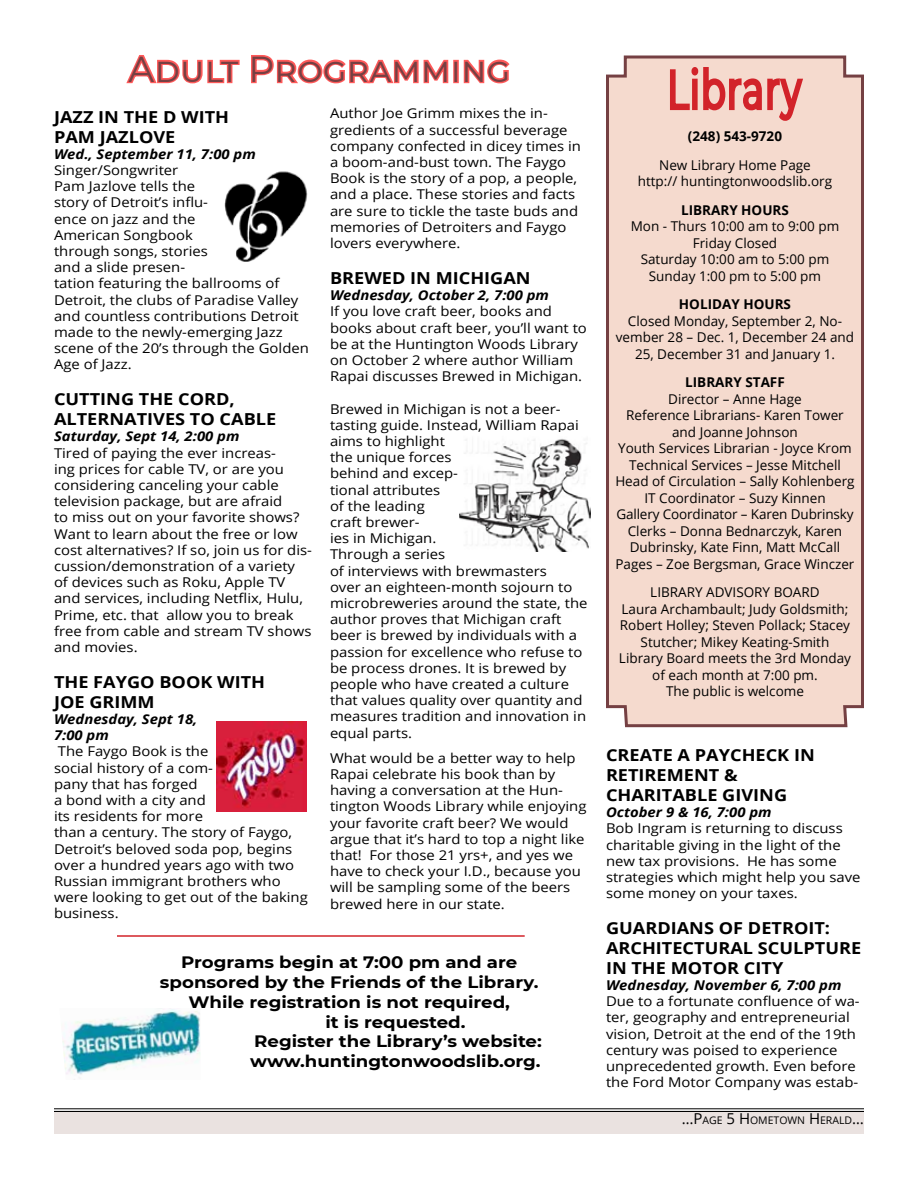
<style>
.page{position:relative;width:918px;height:1188px;background:#fff}
.page>*{position:absolute;margin:0;border:0;box-sizing:border-box;transform-origin:0 0}
.t1{font:36px "Montserrat";letter-spacing:.01em;color:#754043}
.t2{font:700 16.5px/19.8px "Open Sans";color:#000;scale:1.1 1}
.t3{font:700 16.5px "Montserrat";color:#000;scale:1.1 1}
.t4{font:13.5px/16.2px "Open Sans";color:#000;scale:1.1 1}
.t5{font:13.5px/16.5px "Open Sans";color:#000;text-align:center}
.t6{font:italic 700 13.5px/16.2px "Open Sans";color:#000;scale:1.1 1}
.t7{font:700 13.5px "Open Sans";color:#000}
.t8{font:10.5px "Open Sans";color:#000}
.s1{font-size:15px}
</style>
<div class="page">
<hr style="left:54px;top:1111px;width:810px;height:1px;background:#000">
<div style="left:54px;top:1112px;width:810px;height:22px;background:#eae2e0"></div>
<hr style="left:54px;top:1109px;width:810px;height:1px;background:#000">
<svg style="left:606px;top:55px;width:258px;height:673px;background:#dfbeb5"></svg>
<svg style="left:126px;top:55px;width:114px;height:29px"></svg>
<svg style="left:251px;top:55px;width:198px;height:29px"></svg>
<div style="left:453px;top:60px;width:6px;height:23px;border:3px solid #ff5959"></div>
<svg style="left:463px;top:59px;width:47px;height:25px"></svg>
<img style="left:224px;top:171px;width:84px;height:91px">
<img style="left:216px;top:721px;width:90px;height:90px">
<img style="left:459px;top:439px;width:131px;height:113px">
<img style="left:62px;top:1008px;width:138px;height:72px">
<hr style="left:117px;top:935px;width:408px;height:2px;background:#d2232a">
<h1 class="t1" style="left:129px;top:44px;width:383px">Adult Programming</h1>
<p class="t4" style="left:330px;top:105px;width:230px">Author Joe Grimm mixes the in&shy;gredients of a successful beverage company confected in dicey times in a boom-and-bust town. The Faygo<br>Book is the story of a pop, a people, and a place. These stories and facts are sure to tickle the taste buds and memories of Detroiters and Faygo lovers everywhere.</p>
<p class="t2" style="left:330px;top:268px;width:184px">BREWED IN MICHIGAN</p>
<p class="t6" style="left:330px;top:287px;width:201px">Wednesday, October 2, 7:00 pm</p>
<p class="t4" style="left:330px;top:303px;width:235px">If you love craft beer, books and books about craft beer, you’ll want to be at the Huntington Woods Library on October 2 where author William Rapai discusses Brewed in Michigan.</p>
<p class="t4" style="left:330px;top:400px;width:236px">Brewed in Michigan is not a beer&shy;tasting guide. Instead, William Rapai aims to highlight<br>the unique forces<br>behind and excep-<br>tional attributes<br>of the leading<br>craft brewer-<br>ies in Michigan.<br>Through a series<br>of interviews with brewmasters<br>over an eighteen-month sojourn to microbreweries around the state, the author proves that Michigan craft beer is brewed by individuals with a passion for excellence who refuse to be process drones. It is brewed by people who have created a culture that values quality over quantity and measures tradition and innovation in equal parts.</p>
<p class="t4" style="left:330px;top:749px;width:235px">What would be a better way to help Rapai celebrate his book than by having a conversation at the Hun&shy;tington Woods Library while enjoying your favorite craft beer? We would argue that it’s hard to top a night like that! For those 21 yrs+, and yes we have to check your I.D., because you will be sampling some of the beers brewed here in our state.</p>
<p class="t2" style="left:606px;top:745px;width:191px">CREATE A PAYCHECK IN<br>RETIREMENT &amp;<br>CHARITABLE GIVING</p>
<p class="t2" style="left:54px;top:106px;width:161px">JAZZ IN THE D WITH<br>PAM JAZLOVE</p>
<p class="t6" style="left:54px;top:145px;width:185px">Wed., September 11, 7:00 pm</p>
<p class="t4" style="left:54px;top:162px;width:233px">Singer/Songwriter<br>Pam Jazlove tells the<br>story of Detroit’s influ-<br>ence on jazz and the<br>American Songbook<br>through songs, stories<br>and a slide presen-<br>tation featuring the ballrooms of<br>Detroit, the clubs of Paradise Valley and countless contributions Detroit made to the newly-emerging Jazz scene of the 20’s through the Golden<br>Age of Jazz.</p>
<p class="t2" style="left:54px;top:389px;width:204px">CUTTING THE CORD,<br>ALTERNATIVES TO CABLE</p>
<p class="t6" style="left:54px;top:428px;width:170px">Saturday, Sept 14, 2:00 pm</p>
<p class="t4" style="left:54px;top:444px;width:236px">Tired of paying the ever increas-<br>ing prices for cable TV, or are you considering canceling your cable television package, but are afraid<br>to miss out on your favorite shows?<br>Want to learn about the free or low cost alternatives? If so, join us for dis&shy;cussion/demonstration of a variety of devices such as Roku, Apple TV and services, including Netflix, Hulu, Prime, etc. that allow you to break free from cable and stream TV shows and movies.</p>
<p class="t2" style="left:54px;top:672px;width:194px">THE FAYGO BOOK WITH<br>JOE GRIMM</p>
<p class="t6" style="left:54px;top:711px;width:132px">Wednesday, Sept 18,<br>7:00 pm</p>
<p class="t4" style="left:54px;top:743px;width:232px">The Faygo Book is the<br>social history of a com-<br>pany that has forged<br>a bond with a city and<br>its residents for more<br>than a century. The story of Faygo,<br>Detroit’s beloved soda pop, begins over a hundred years ago with two<br>Russian immigrant brothers who were looking to get out of the baking business.</p>
<p class="t7" style="left:688px;top:127px;width:96px">(248) 543-9720</p>
<p class="t5" style="left:638px;top:156px;width:196px">New Library Home Page http:// huntingtonwoodslib.org</p>
<p class="t7" style="left:681px;top:200px;width:109px">LIBRARY HOURS</p>
<p class="t5" style="left:631px;top:218px;width:210px">Mon - Thurs 10:00 am to 9:00 pm<br>Friday Closed<br>Saturday 10:00 am to 5:00 pm<br>Sunday 1:00 pm to 5:00 pm</p>
<p class="t7" style="left:679px;top:295px;width:114px">HOLIDAY HOURS</p>
<p class="t5" style="left:616px;top:312px;width:240px">Closed Monday, September 2, No&shy;vember 28 – Dec. 1, December 24 and<br>25, December 31 and January 1.</p>
<p class="t7" style="left:685px;top:373px;width:101px">LIBRARY STAFF</p>
<p class="t5" style="left:615px;top:390px;width:241px">Director – Anne Hage<br>Reference Librarians- Karen Tower and Joanne Johnson<br>Youth Services Librarian - Joyce Krom<br>Technical Services – Jesse Mitchell<br>Head of Circulation – Sally Kohlenberg<br>IT Coordinator – Suzy Kinnen<br>Gallery Coordinator – Karen Dubrinsky<br>Clerks – Donna Bednarczyk, Karen<br>Dubrinsky, Kate Finn, Matt McCall<br>Pages – Zoe Bergsman, Grace Winczer</p>
<p class="t5" style="left:619px;top:584px;width:234px">LIBRARY ADVISORY BOARD<br>Laura Archambault; Judy Goldsmith;<br>Robert Holley; Steven Pollack; Stacey<br>Stutcher; Mikey Keating-Smith<br>Library Board meets the 3rd Monday of each month at 7:00 pm.<br>The public is welcome</p>
<p class="t6" style="left:606px;top:804px;width:152px">October 9 &amp; 16, 7:00 pm</p>
<p class="t4" style="left:606px;top:820px;width:233px">Bob Ingram is returning to discuss charitable giving in the light of the new tax provisions. He has some strategies which might help you save some money on your taxes.</p>
<p class="t2" style="left:606px;top:918px;width:234px">GUARDIANS OF DETROIT:<br>ARCHITECTURAL SCULPTURE<br>IN THE MOTOR CITY</p>
<p class="t6" style="left:606px;top:977px;width:216px">Wednesday, November 6, 7:00 pm</p>
<p class="t4" style="left:606px;top:993px;width:232px">Due to a fortunate confluence of wa&shy;ter, geography and entrepreneurial vision, Detroit at the end of the 19th century was poised to experience unprecedented growth. Even before the Ford Motor Company was estab-</p>
<p class="t3" style="left:181px;top:950px;width:307px">Programs begin at 7:00 pm and are</p>
<p class="t3" style="left:160px;top:970px;width:346px">sponsored by the Friends of the Library.</p>
<p class="t3" style="left:188px;top:990px;width:294px">While registration is not required,</p>
<p class="t3" style="left:325px;top:1010px;width:129px">it is requested.</p>
<p class="t3" style="left:254px;top:1030px;width:263px">Register the Library’s website:</p>
<p class="t3" style="left:250px;top:1049px;width:266px">www.huntingtonwoodslib.org.</p>
<p class="t8" style="left:682px;top:1113px;width:184px"><span class="s1">…P</span>AGE <span class="s1">5 H</span>OMETOWN <span class="s1">H</span>ERALD <span class="s1">…</span></p>
</div>
